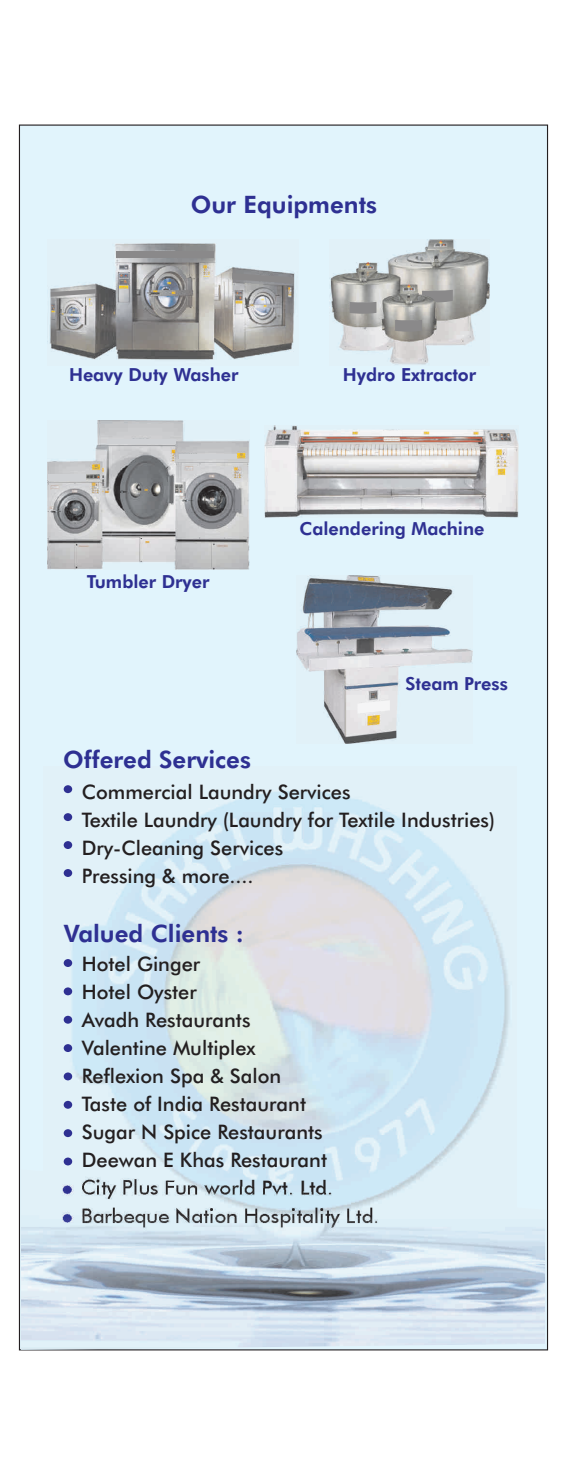
<style>
.page{position:relative;width:567px;height:1475px;background:#fff}
.page>*{position:absolute;margin:0;border:0;box-sizing:border-box;transform-origin:0 0}
.t1{font:800 24px "Futura BT";color:#2e3092}
.t2{font:500 20px/28px "Futura BT";color:#231f20}
.t3{font:800 18px "Futura BT";color:#2e3092}
</style>
<div class="page">
<div style="left:18px;top:124px;width:531px;height:1226px;background:#e1f4fc"></div>
<img style="left:44px;top:766px;width:472px;height:403px">
<img style="left:47px;top:240px;width:251px;height:125px">
<div style="left:116px;top:251px;width:98px;height:6px;background:#8a898a"></div>
<svg style="left:232px;top:273px;width:62px;height:10px"></svg>
<svg style="left:51px;top:289px;width:45px;height:7px"></svg>
<img style="left:330px;top:239px;width:159px;height:127px">
<svg style="left:349px;top:302px;width:27px;height:12px"></svg>
<svg style="left:395px;top:320px;width:27px;height:12px"></svg>
<svg style="left:422px;top:290px;width:31px;height:12px"></svg>
<img style="left:47px;top:420px;width:202px;height:149px">
<hr style="left:107px;top:439px;width:68px;height:4px;background:#cfd1d4">
<hr style="left:180px;top:454px;width:57px;height:4px;background:#cfd1d4">
<div style="left:48px;top:474px;width:38px;height:6px;background:#cfd1d4"></div>
<img style="left:264px;top:426px;width:255px;height:91px">
<div style="left:383px;top:431px;width:18px;height:5px;background:#f5f5f6"></div>
<img style="left:297px;top:575px;width:175px;height:168px">
<svg style="left:357px;top:700px;width:33px;height:13px"></svg>
<div style="left:64px;top:785px;width:8px;height:8px;background:#2e3092;border-radius:50%"></div>
<div style="left:64px;top:813px;width:8px;height:8px;background:#2e3092;border-radius:50%"></div>
<div style="left:64px;top:841px;width:8px;height:7px;background:#2e3092;border-radius:50%"></div>
<svg style="left:64px;top:868px;width:8px;height:8px"></svg>
<svg style="left:64px;top:958px;width:8px;height:8px"></svg>
<div style="left:64px;top:987px;width:8px;height:8px;background:#2e3092;border-radius:50%"></div>
<div style="left:64px;top:1015px;width:8px;height:8px;background:#2e3092;border-radius:50%"></div>
<svg style="left:64px;top:1043px;width:8px;height:8px"></svg>
<div style="left:64px;top:1072px;width:8px;height:8px;background:#2e3092;border-radius:50%"></div>
<div style="left:64px;top:1100px;width:8px;height:8px;background:#2e3092;border-radius:50%"></div>
<svg style="left:64px;top:1128px;width:8px;height:8px"></svg>
<div style="left:64px;top:1157px;width:8px;height:8px;background:#2e3092;border-radius:50%"></div>
<img style="left:21px;top:1169px;width:524px;height:180px">
<p class="t1" style="left:191px;top:195px;width:188px">Our Equipments</p>
<p class="t3" style="left:69px;top:367px;width:171px">Heavy Duty Washer</p>
<p class="t3" style="left:343px;top:367px;width:135px">Hydro Extractor</p>
<p class="t3" style="left:87px;top:574px;width:124px">Tumbler Dryer</p>
<p class="t3" style="left:299px;top:521px;width:187px">Calendering Machine</p>
<p class="t3" style="left:405px;top:676px;width:104px">Steam Press</p>
<p class="t1" style="left:63px;top:749px;width:189px">Offered Services</p>
<p class="t2" style="left:82px;top:779px;width:415px">Commercial Laundry Services<br>Textile Laundry (Laundry for Textile Industries)<br>Dry-Cleaning Services<br>Pressing &amp; more....</p>
<p class="t1" style="left:64px;top:923px;width:182px">Valued Clients :</p>
<p class="t2" style="left:82px;top:951px;width:247px">Hotel Ginger<br>Hotel Oyster<br>Avadh Restaurants<br>Valentine Multiplex<br>Reflexion Spa &amp; Salon<br>Taste of India Restaurant<br>Sugar N Spice Restaurants<br>Deewan E Khas Restaurant</p>
</div>
